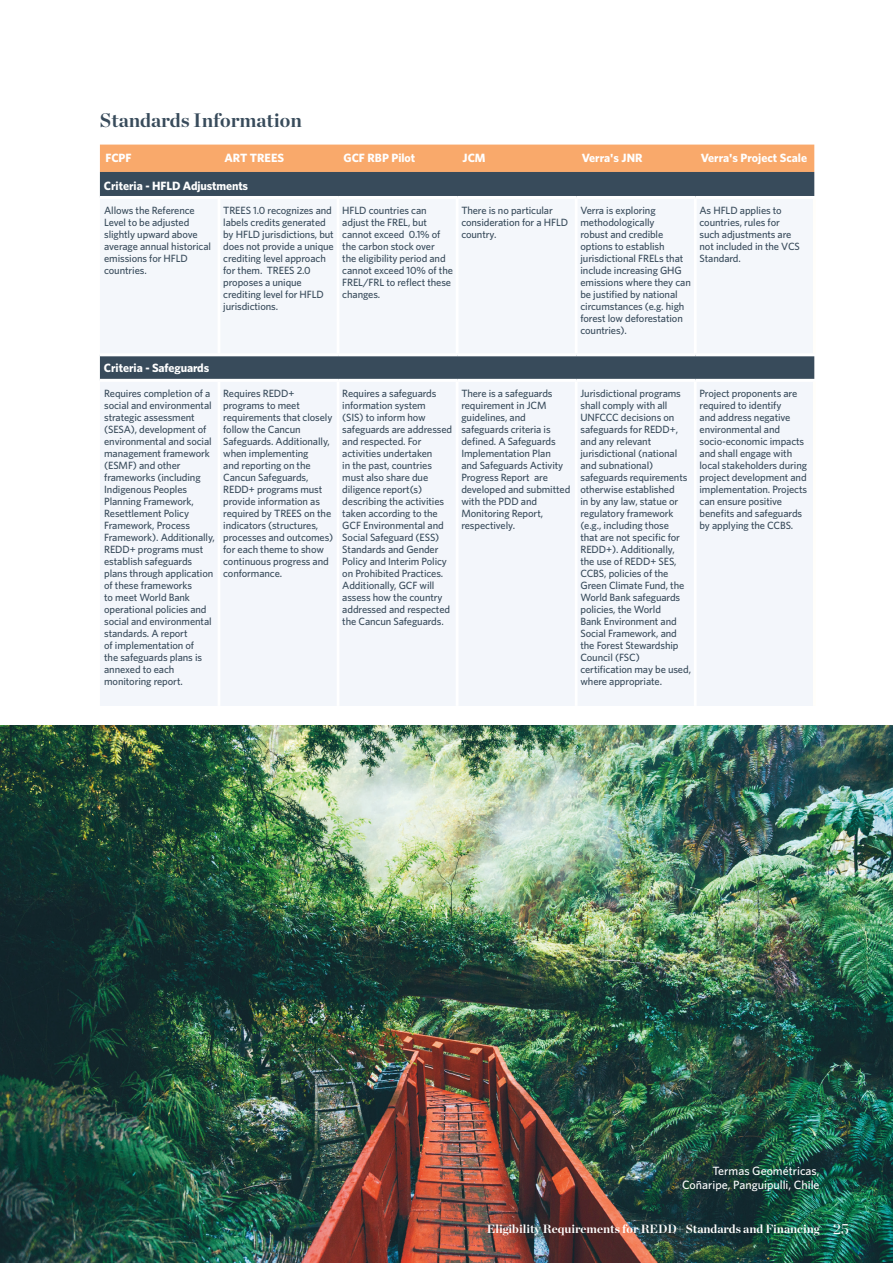
<style>
.page{position:relative;width:893px;height:1263px;background:#fff}
.page>*{position:absolute;margin:0;border:0;box-sizing:border-box;transform-origin:0 0}
.t1{font:700 19.5px "Chronicle Display";color:#384b5b}
.t2{font:700 12px "Whitney";color:#fff}
.t3{font:700 12px "Chronicle Display";color:#fff}
.t4{font:500 12px/13.5px "Whitney";color:#fff;text-align:right}
.t5{font:500 10.5px/12px "Whitney";letter-spacing:-.01em;color:#384b5b}
.s1{font-weight:400;font-size:15px}
</style>
<div class="page">
<img style="left:0;top:725px;width:893px;height:538px">
<div style="left:100px;top:145px;width:714px;height:27px;background:#f9a96b"></div>
<div style="left:100px;top:172px;width:714px;height:207px;background:#384b5b"></div>
<div style="left:100px;top:199px;width:713px;height:154px;background:#f4f7fb"></div>
<div style="left:100px;top:382px;width:713px;height:324px;background:#f3f6fb"></div>
<hr style="left:218px;top:199px;width:2px;height:154px;background:#fff">
<hr style="left:337px;top:199px;width:2px;height:154px;background:#fff">
<hr style="left:456px;top:199px;width:2px;height:154px;background:#fff">
<hr style="left:575px;top:199px;width:3px;height:154px;background:#fff">
<hr style="left:694px;top:199px;width:3px;height:154px;background:#fff">
<hr style="left:218px;top:382px;width:2px;height:324px;background:#fff">
<hr style="left:337px;top:382px;width:2px;height:324px;background:#fff">
<hr style="left:456px;top:382px;width:2px;height:324px;background:#fff">
<hr style="left:575px;top:382px;width:3px;height:324px;background:#fff">
<hr style="left:694px;top:382px;width:3px;height:324px;background:#fff">
<hr style="left:100px;top:353px;width:119px;height:3px;background:#fff">
<hr style="left:219px;top:353px;width:119px;height:3px;background:#fff">
<hr style="left:338px;top:353px;width:119px;height:3px;background:#fff">
<hr style="left:457px;top:353px;width:119px;height:3px;background:#fff">
<hr style="left:576px;top:353px;width:119px;height:3px;background:#fff">
<hr style="left:695px;top:353px;width:121px;height:3px;background:#fff">
<hr style="left:100px;top:196px;width:119px;height:3px;background:#fff">
<hr style="left:219px;top:196px;width:119px;height:3px;background:#fff">
<hr style="left:338px;top:196px;width:119px;height:3px;background:#fff">
<hr style="left:457px;top:196px;width:119px;height:3px;background:#fff">
<hr style="left:576px;top:196px;width:119px;height:3px;background:#fff">
<hr style="left:695px;top:196px;width:121px;height:3px;background:#fff">
<hr style="left:813px;top:199px;width:3px;height:154px;background:#fffefa">
<hr style="left:813px;top:382px;width:3px;height:324px;background:#fffefa">
<h1 class="t1" style="left:100px;top:105px;width:204px">Standards Information</h1>
<p class="t2" style="left:105px;top:150px;width:28px">FCPF</p>
<p class="t2" style="left:224px;top:150px;width:61px">ART TREES</p>
<p class="t2" style="left:344px;top:150px;width:73px">GCF RBP Pilot</p>
<p class="t2" style="left:463px;top:150px;width:25px">JCM</p>
<p class="t2" style="left:582px;top:150px;width:62px">Verra's JNR</p>
<p class="t2" style="left:701px;top:150px;width:108px">Verra's Project Scale</p>
<p class="t2" style="left:104px;top:177px;width:146px">Criteria - HFLD Adjustments</p>
<p class="t5" style="left:104px;top:205px;width:108px">Allows the Reference<br>Level to be adjusted slightly upward above average annual historical emissions for HFLD countries.</p>
<p class="t5" style="left:223px;top:205px;width:112px">TREES 1.0 recognizes and labels credits generated by HFLD jurisdictions, but does not provide a unique crediting level approach for them. TREES 2.0 proposes a unique crediting level for HFLD jurisdictions.</p>
<p class="t5" style="left:342px;top:205px;width:112px">HFLD countries can adjust the FREL, but cannot exceed 0.1% of the carbon stock over<br>the eligibility period and cannot exceed 10% of the<br>FREL/FRL to reflect these changes.</p>
<p class="t5" style="left:461px;top:205px;width:108px">There is no particular consideration for a HFLD country.</p>
<p class="t5" style="left:580px;top:205px;width:112px">Verra is exploring methodologically<br>robust and credible options to establish jurisdictional FRELs that include increasing GHG emissions where they can be justified by national circumstances (e.g. high forest low deforestation countries).</p>
<p class="t5" style="left:699px;top:205px;width:102px">As HFLD applies to countries, rules for such adjustments are not included in the VCS<br>Standard.</p>
<p class="t2" style="left:104px;top:360px;width:107px">Criteria - Safeguards</p>
<p class="t5" style="left:104px;top:387px;width:112px">Requires completion of a social and environmental strategic assessment (SESA), development of environmental and social management framework (ESMF) and other frameworks (including<br>Indigenous Peoples<br>Planning Framework,<br>Resettlement Policy<br>Framework, Process<br>Framework). Additionally,<br>REDD+ programs must establish safeguards plans through application of these frameworks<br>to meet World Bank operational policies and social and environmental standards. A report<br>of implementation of<br>the safeguards plans is annexed to each monitoring report.</p>
<p class="t5" style="left:223px;top:387px;width:111px">Requires REDD+ programs to meet requirements that closely follow the Cancun<br>Safeguards. Additionally, when implementing<br>and reporting on the<br>Cancun Safeguards,<br>REDD+ programs must provide information as required by TREES on the indicators (structures, processes and outcomes) for each theme to show continuous progress and conformance.</p>
<p class="t5" style="left:342px;top:387px;width:111px">Requires a safeguards information system<br>(SIS) to inform how safeguards are addressed and respected. For activities undertaken<br>in the past, countries must also share due diligence report(s) describing the activities taken according to the<br>GCF Environmental and<br>Social Safeguard (ESS)<br>Standards and Gender<br>Policy and Interim Policy on Prohibited Practices.<br>Additionally, GCF will assess how the country addressed and respected the Cancun Safeguards.</p>
<p class="t5" style="left:461px;top:387px;width:110px">There is a safeguards requirement in JCM guidelines, and safeguards criteria is defined. A Safeguards<br>Implementation Plan<br>and Safeguards Activity<br>Progress Report are developed and submitted with the PDD and<br>Monitoring Report, respectively.</p>
<p class="t5" style="left:580px;top:387px;width:112px">Jurisdictional programs shall comply with all<br>UNFCCC decisions on safeguards for REDD+, and any relevant jurisdictional (national and subnational) safeguards requirements otherwise established<br>in by any law, statue or regulatory framework (e.g., including those<br>that are not specific for<br>REDD+). Additionally, the use of REDD+ SES,<br>CCBS, policies of the<br>Green Climate Fund, the<br>World Bank safeguards policies, the World<br>Bank Environment and<br>Social Framework, and the Forest Stewardship<br>Council (FSC) certification may be used, where appropriate.</p>
<p class="t5" style="left:699px;top:388px;width:109px">Project proponents are required to identify<br>and address negative environmental and socio-economic impacts and shall engage with local stakeholders during project development and implementation. Projects can ensure positive benefits and safeguards by applying the CCBS.</p>
<p class="t4" style="left:682px;top:1164px;width:139px">Termas Geométricas,<br>Coñaripe, Panguipulli, Chile</p>
<p class="t3" style="left:487px;top:1219px;width:364px">Eligibility Requirements for REDD+ Standards and Financing <span class="s1">25</span></p>
</div>
